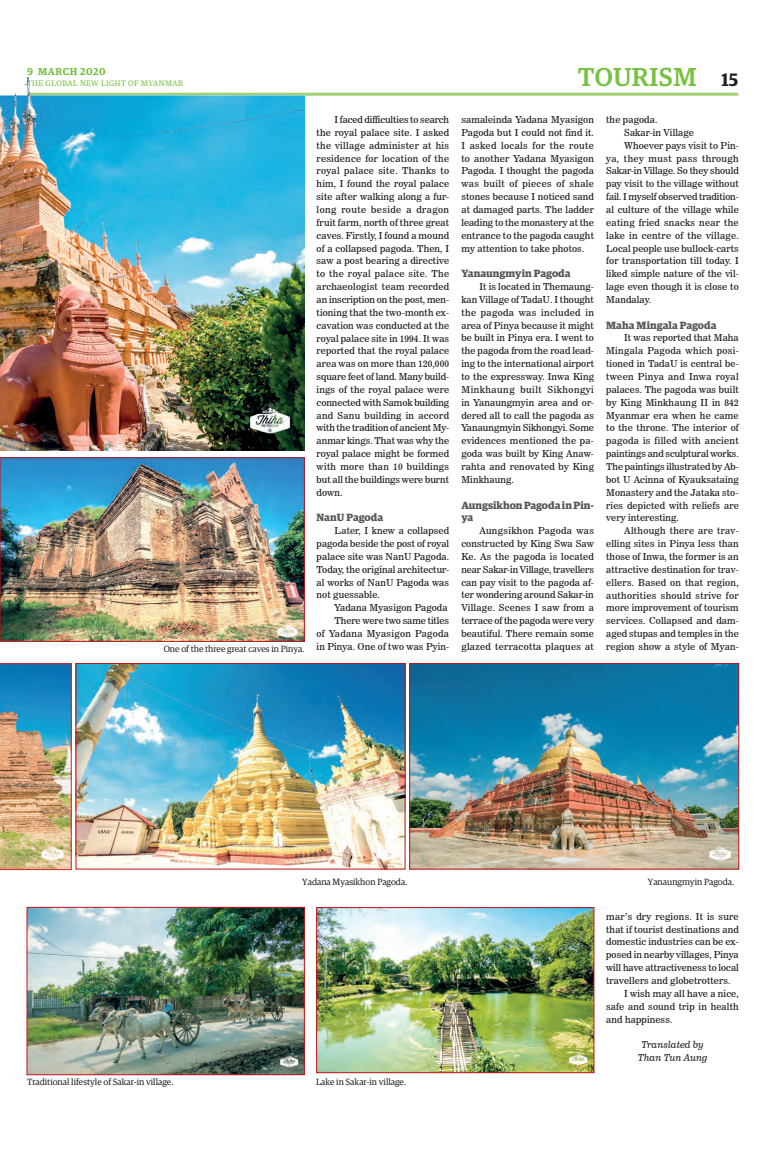
<style>
.page{position:relative;width:773px;height:1152px;background:#fff}
.page>*{position:absolute;margin:0;border:0;box-sizing:border-box;transform-origin:0 0}
.t1{font:500 26px "Guardian Egyp";letter-spacing:.02em;color:#79c142}
.t2{font:600 18px "Guardian Egyp";color:#231f20}
.t3{font:700 10.5px/12.9px "Guardian Egyp";letter-spacing:.005em;color:#57585a}
.t4{font:600 10px "Guardian Egyp";letter-spacing:.06em;color:#79c142}
.t5{font:9.5px/12.9px "News 706 BT Roman C";letter-spacing:.01em;color:#231f20;text-align:justify}
.t6{font:9.5px "News 706 BT Roman C";letter-spacing:.03em;color:#231f20}
.t7{font:9.5px "News 706 BT Roman C";letter-spacing:-.01em;color:#231f20}
.t8{font:9.5px/12.9px "News 706 BT Italic C";letter-spacing:.01em;color:#231f20;text-align:center}
.t9{font:9.5px "News 706 BT Roman C";letter-spacing:.04em;color:#231f20}
.t10{font:9px "Guardian Egyp";color:#231f20}
.t11{font:8px "Guardian Egyp";letter-spacing:.06em;color:#79c142}
</style>
<div class="page">
<hr style="left:27px;top:93px;width:711px;height:3px;background:#a1d076">
<img style="left:411px;top:665px;width:326px;height:203px">
<div style="left:409px;top:663px;width:330px;height:207px;border:1px solid #c4121a"></div>
<img style="left:2px;top:459px;width:301px;height:181px">
<div style="left:0;top:457px;width:305px;height:185px;border:1px solid #c4121a"></div>
<img style="left:0;top:77px;width:304px;height:374px">
<img style="left:318px;top:909px;width:274px;height:162px">
<div style="left:316px;top:907px;width:278px;height:166px;border:1px solid #c4121a"></div>
<img style="left:28px;top:909px;width:275px;height:164px">
<div style="left:26px;top:907px;width:279px;height:168px;border:1px solid #c4121a"></div>
<img style="left:77px;top:665px;width:326px;height:203px">
<div style="left:75px;top:663px;width:330px;height:207px;border:1px solid #c4121a"></div>
<img style="left:0;top:663px;width:72px;height:207px">
<p class="t4" style="left:27px;top:64px;width:80px">9 MARCH 2020</p>
<p class="t11" style="left:27px;top:78px;width:158px">THE GLOBAL NEW LIGHT OF MYANMAR</p>
<p class="t10" style="left:164px;top:643px;width:142px">One of the three great caves in Pinya.</p>
<p class="t5" style="left:316px;top:113px;width:134px;text-indent:18px">I faced difficulties to search the royal palace site. I asked the village administer at his residence for location of the royal palace site. Thanks to him, I found the royal palace site after walking along a fur&shy;long route beside a dragon fruit farm, north of three great caves. Firstly, I found a mound of a collapsed pagoda. Then, I saw a post bearing a directive to the royal palace site. The archaeologist team recorded an inscription on the post, men&shy;tioning that the two-month ex&shy;cavation was conducted at the royal palace site in 1994. It was reported that the royal palace area was on more than 120,000 square feet of land. Many build&shy;ings of the royal palace were connected with Samok building and Sanu building in accord with the tradition of ancient My&shy;anmar kings. That was why the royal palace might be formed with more than 10 buildings but all the buildings were burnt down.</p>
<p class="t3" style="left:316px;top:510px;width:68px">NanU Pagoda</p>
<p class="t5" style="left:316px;top:524px;width:134px;text-indent:18px">Later, I knew a collapsed pagoda beside the post of royal palace site was NanU Pagoda.<br>Today, the original architectur&shy;al works of NanU Pagoda was not guessable.</p>
<p class="t5" style="left:316px;top:601px;width:134px;text-align:right">Yadana Myasigon Pagoda<br>There were two same titles<br>of Yadana Myasigon Pagoda in Pinya. One of two was Pyin-</p>
<h1 class="t1" style="left:578px;top:59px;width:120px">TOURISM</h1>
<h2 class="t2" style="left:721px;top:67px;width:18px">15</h2>
<p class="t5" style="left:461px;top:113px;width:134px">samaleinda Yadana Myasigon Pagoda but I could not find it.<br>I asked locals for the route to another Yadana Myasigon Pagoda. I thought the pagoda was built of pieces of shale stones because I noticed sand at damaged parts. The ladder leading to the monastery at the entrance to the pagoda caught my attention to take photos.</p>
<p class="t3" style="left:461px;top:266px;width:111px">Yanaungmyin Pagoda</p>
<p class="t5" style="left:461px;top:280px;width:134px;text-indent:18px">It is located in Themaung&shy;kan Village of TadaU. I thought the pagoda was included in area of Pinya because it might be built in Pinya era. I went to the pagoda from the road lead&shy;ing to the international airport to the expressway. Inwa King Minkhaung built Sikhongyi in Yanaungmyin area and or&shy;dered all to call the pagoda as Yanaungmyin Sikhongyi. Some evidences mentioned the pa&shy;goda was built by King Anaw&shy;rahta and renovated by King Minkhaung.</p>
<p class="t3" style="left:461px;top:497px;width:134px">Aungsikhon Pagoda in Pin&shy;ya</p>
<p class="t5" style="left:461px;top:524px;width:134px;text-indent:18px">Aungsikhon Pagoda was constructed by King Swa Saw Ke. As the pagoda is located near Sakar-in Village, travellers can pay visit to the pagoda af&shy;ter wondering around Sakar-in Village. Scenes I saw from a terrace of the pagoda were very beautiful. There remain some glazed terracotta plaques at</p>
<p class="t5" style="left:606px;top:113px;width:53px">the pagoda.</p>
<p class="t5" style="left:624px;top:126px;width:71px">Sakar-in Village</p>
<p class="t5" style="left:624px;top:139px;width:116px">Whoever pays visit to Pin-</p>
<p class="t9" style="left:606px;top:152px;width:134px">ya, they must pass through</p>
<p class="t5" style="left:606px;top:165px;width:134px">Sakar-in Village. So they should</p>
<p class="t5" style="left:606px;top:177px;width:134px">pay visit to the village without</p>
<p class="t7" style="left:606px;top:191px;width:134px">fail. I myself observed tradition-</p>
<p class="t5" style="left:606px;top:203px;width:134px">al culture of the village while</p>
<p class="t6" style="left:606px;top:217px;width:134px">eating fried snacks near the</p>
<p class="t6" style="left:606px;top:230px;width:134px">lake in centre of the village.</p>
<p class="t5" style="left:606px;top:242px;width:134px">Local people use bullock-carts</p>
<p class="t5" style="left:606px;top:255px;width:134px">for transportation till today. I</p>
<p class="t5" style="left:606px;top:267px;width:134px">liked simple nature of the vil-</p>
<p class="t5" style="left:606px;top:280px;width:134px">lage even though it is close to</p>
<p class="t5" style="left:606px;top:293px;width:46px">Mandalay.</p>
<p class="t3" style="left:606px;top:317px;width:112px">Maha Mingala Pagoda</p>
<p class="t5" style="left:606px;top:332px;width:134px;text-indent:18px">It was reported that Maha Mingala Pagoda which posi&shy;tioned in TadaU is central be&shy;tween Pinya and Inwa royal palaces. The pagoda was built by King Minkhaung II in 842<br>Myanmar era when he came to the throne. The interior of pagoda is filled with ancient paintings and sculptural works.<br>The paintings illustrated by Ab&shy;bot U Acinna of Kyauksataing Monastery and the Jataka sto&shy;ries depicted with reliefs are very interesting.</p>
<p class="t5" style="left:606px;top:524px;width:134px;text-indent:18px">Although there are trav&shy;elling sites in Pinya less than those of Inwa, the former is an attractive destination for trav&shy;ellers. Based on that region, authorities should strive for more improvement of tourism services. Collapsed and dam&shy;aged stupas and temples in the region show a style of Myan-</p>
<p class="t10" style="left:302px;top:875px;width:106px">Yadana Myasikhon Pagoda.</p>
<p class="t10" style="left:647px;top:875px;width:88px">Yanaungmyin Pagoda.</p>
<p class="t10" style="left:27px;top:1076px;width:148px">Traditional lifestyle of Sakar-in village.</p>
<p class="t10" style="left:316px;top:1076px;width:91px">Lake in Sakar-in village.</p>
<p class="t5" style="left:606px;top:910px;width:134px">mar’s dry regions. It is sure</p>
<p class="t5" style="left:606px;top:923px;width:134px">that if tourist destinations and</p>
<p class="t5" style="left:606px;top:936px;width:134px">domestic industries can be ex-</p>
<p class="t5" style="left:606px;top:948px;width:134px">posed in nearby villages, Pinya</p>
<p class="t5" style="left:606px;top:961px;width:134px">will have attractiveness to local</p>
<p class="t5" style="left:606px;top:974px;width:126px">travellers and globetrotters.</p>
<p class="t5" style="left:624px;top:987px;width:116px">I wish may all have a nice,</p>
<p class="t5" style="left:606px;top:1000px;width:134px">safe and sound trip in health</p>
<p class="t5" style="left:606px;top:1013px;width:68px">and happiness.</p>
<p class="t8" style="left:637px;top:1038px;width:71px">Translated by<br>Than Tun Aung</p>
</div>
